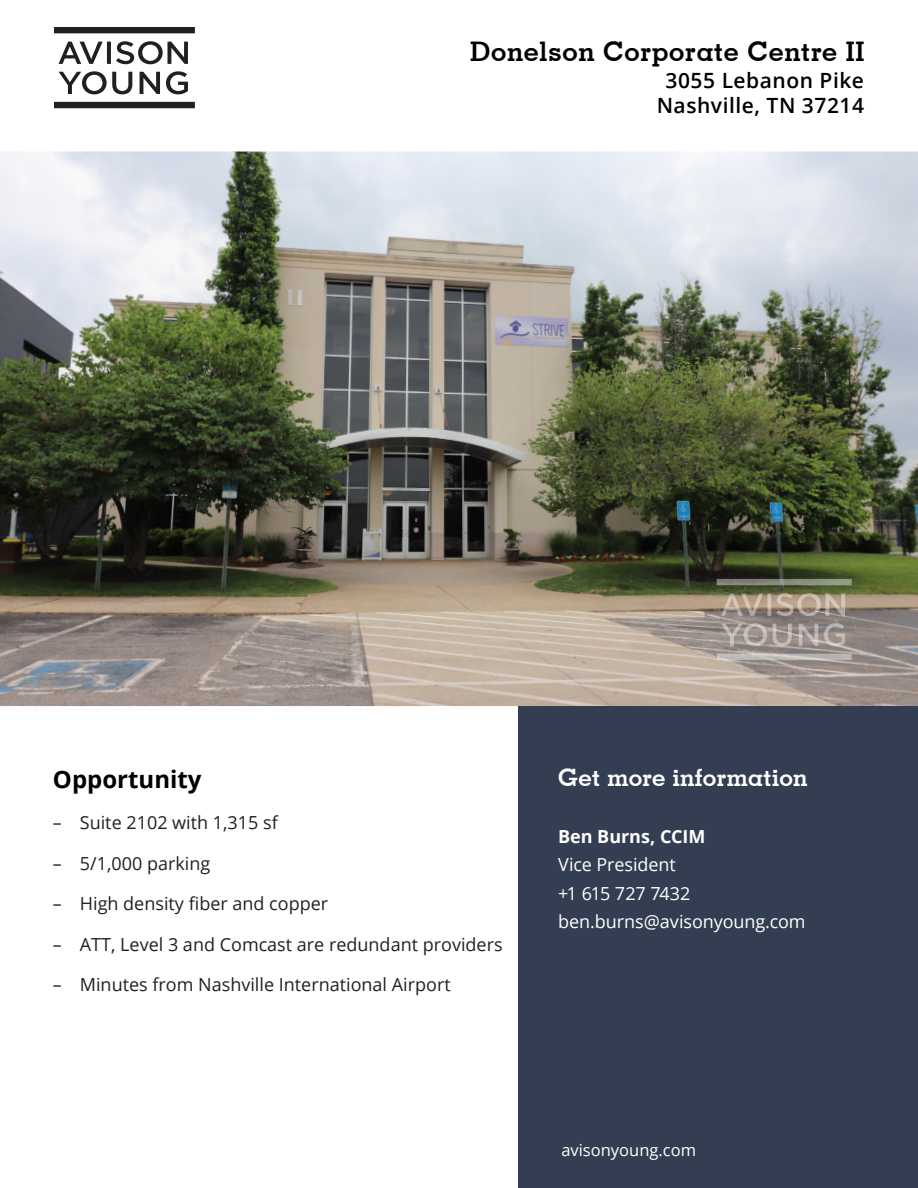
<style>
.page{position:relative;width:918px;height:1188px;background:#fff}
.page>*{position:absolute;margin:0;border:0;box-sizing:border-box;transform-origin:0 0}
.Major_headline{font:700 27px "Geometric Slab 703 BT";letter-spacing:.025em;color:#000}
.t1{font:700 24px "Geometric Slab 703 BT";letter-spacing:.015em;color:#fff}
.t2{font:700 24px "Open Sans";color:#000}
.Major_headline-2{font:600 21px/25.5px "Open Sans";letter-spacing:.025em;color:#000;text-align:center}
.t3{font:18px "Open Sans";color:#231f20}
.Contact_Info{font:18px/28.5px "Open Sans";letter-spacing:-.005em;color:#fff}
.Contact_Info-2{font:700 18px "Open Sans";letter-spacing:-.005em;color:#fff}
.AY_website{font:16.5px "Open Sans";color:#fff}
</style>
<div class="page">
<img style="left:0;top:151px;width:918px;height:555px">
<svg style="left:54px;top:27px;width:141px;height:6px"></svg>
<svg style="left:54px;top:102px;width:141px;height:6px"></svg>
<svg style="left:59px;top:41px;width:129px;height:23px"></svg>
<svg style="left:59px;top:71px;width:73px;height:23px"></svg>
<svg style="left:140px;top:72px;width:20px;height:22px"></svg>
<svg style="left:166px;top:71px;width:22px;height:23px"></svg>
<div style="left:518px;top:706px;width:400px;height:482px;background:#343e52"></div>
<svg style="left:721px;top:623px;width:46px;height:23px"></svg>
<svg style="left:717px;top:579px;width:135px;height:6px"></svg>
<svg style="left:717px;top:654px;width:135px;height:6px"></svg>
<svg style="left:721px;top:593px;width:124px;height:23px;background:#aa9a8a"></svg>
<svg style="left:773px;top:624px;width:19px;height:22px"></svg>
<svg style="left:799px;top:624px;width:19px;height:22px"></svg>
<svg style="left:824px;top:623px;width:21px;height:23px"></svg>
<p class="Major_headline" style="left:470px;top:35px;width:396px">Donelson Corporate Centre II</p>
<p class="Major_headline-2" style="left:657px;top:67px;width:209px">3055 Lebanon Pike<br>Nashville, TN 37214</p>
<p class="t2" style="left:53px;top:763px;width:150px">Opportunity</p>
<p class="t3" style="left:53px;top:810px;width:227px">– Suite 2102 with 1,315 sf</p>
<p class="t3" style="left:53px;top:851px;width:159px">– 5/1,000 parking</p>
<p class="t3" style="left:53px;top:891px;width:277px">– High density fiber and copper</p>
<p class="t3" style="left:53px;top:932px;width:451px">– ATT, Level 3 and Comcast are redundant providers</p>
<p class="t3" style="left:53px;top:972px;width:399px">– Minutes from Nashville International Airport</p>
<p class="t1" style="left:558px;top:763px;width:251px">Get more information</p>
<p class="Contact_Info-2" style="left:558px;top:823px;width:149px">Ben Burns, CCIM</p>
<p class="Contact_Info" style="left:558px;top:850px;width:119px">Vice President</p>
<p class="Contact_Info" style="left:558px;top:878px;width:249px">+1 615 727 7432 ben.burns@avisonyoung.com</p>
<p class="AY_website" style="left:561px;top:1138px;width:136px">avisonyoung.com</p>
</div>
